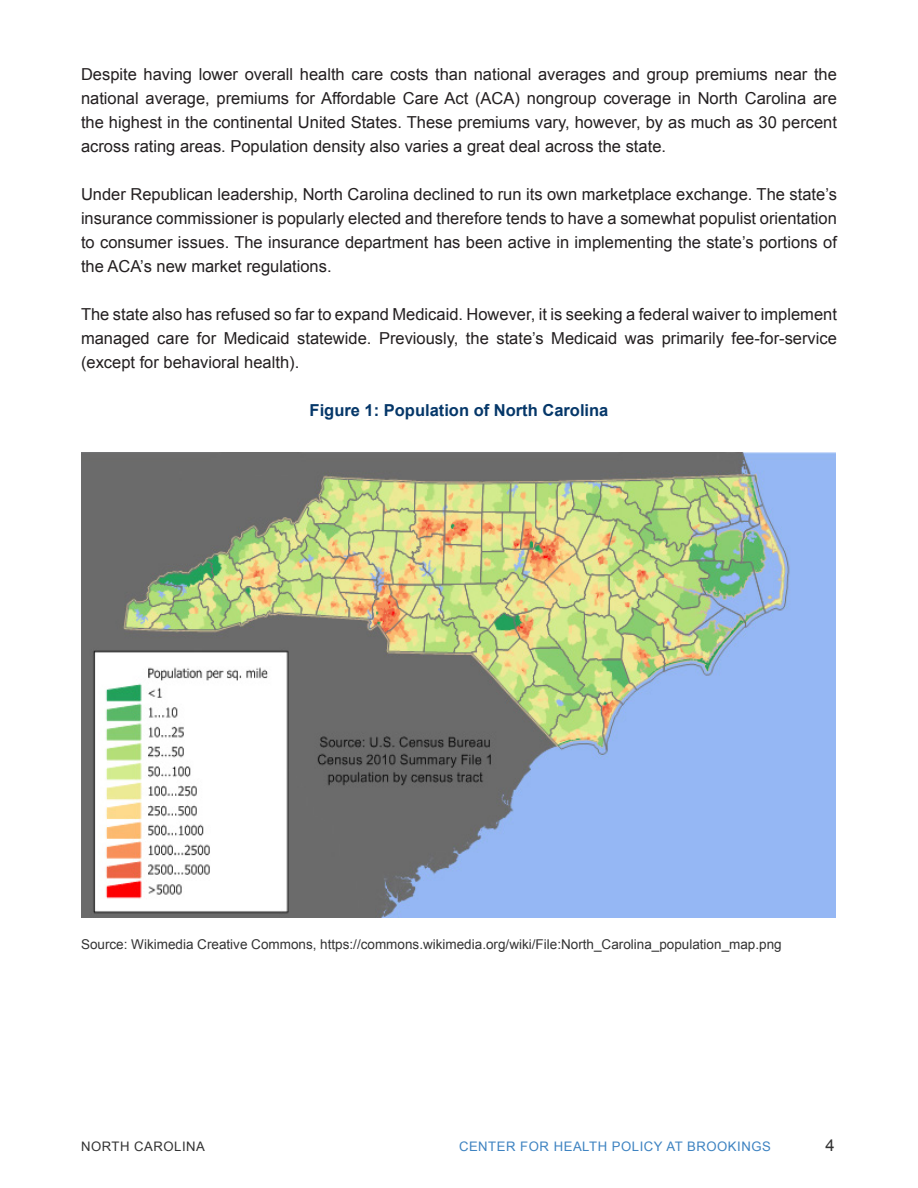
<style>
.page{position:relative;width:918px;height:1188px;background:#fff}
.page>*{position:absolute;margin:0;border:0;box-sizing:border-box;transform-origin:0 0}
.t1{font:16.5px/24px "Arial";color:#231f20;text-align:justify}
.t2{font:700 16.5px "Arial";color:#053769}
.t3{font:16.5px "Arial";color:#333}
.t4{font:13.5px "Arial";color:#333}
.t5{font:13.2px "Arial";letter-spacing:.04em;color:#3e83c1}
.t6{font:13.2px "Arial";letter-spacing:.04em;color:#333}
</style>
<div class="page">
<img style="left:82px;top:453px;width:754px;height:464px">
<p class="t1" style="left:81px;top:63px;width:758px">Despite having lower overall health care costs than national averages and group premiums near the national average, premiums for Affordable Care Act (ACA) nongroup coverage in North Carolina are the highest in the continental United States. These premiums vary, however, by as much as 30 percent across rating areas. Population density also varies a great deal across the state.</p>
<p class="t1" style="left:81px;top:183px;width:757px">Under Republican leadership, North Carolina declined to run its own marketplace exchange. The state’s insurance commissioner is popularly elected and therefore tends to have a somewhat populist orientation to consumer issues. The insurance department has been active in implementing the state’s portions of the ACA’s new market regulations.</p>
<p class="t1" style="left:81px;top:303px;width:757px">The state also has refused so far to expand Medicaid. However, it is seeking a federal waiver to implement managed care for Medicaid statewide. Previously, the state’s Medicaid was primarily fee-for-service (except for behavioral health).</p>
<p class="t2" style="left:310px;top:400px;width:300px">Figure 1: Population of North Carolina</p>
<p class="t4" style="left:81px;top:935px;width:702px">Source: Wikimedia Creative Commons, https://commons.wikimedia.org/wiki/File:North_Carolina_population_map.png</p>
<p class="t6" style="left:81px;top:1138px;width:125px">NORTH CAROLINA</p>
<p class="t5" style="left:459px;top:1138px;width:313px">CENTER FOR HEALTH POLICY AT BROOKINGS</p>
<p class="t3" style="left:825px;top:1135px;width:11px">4</p>
</div>
